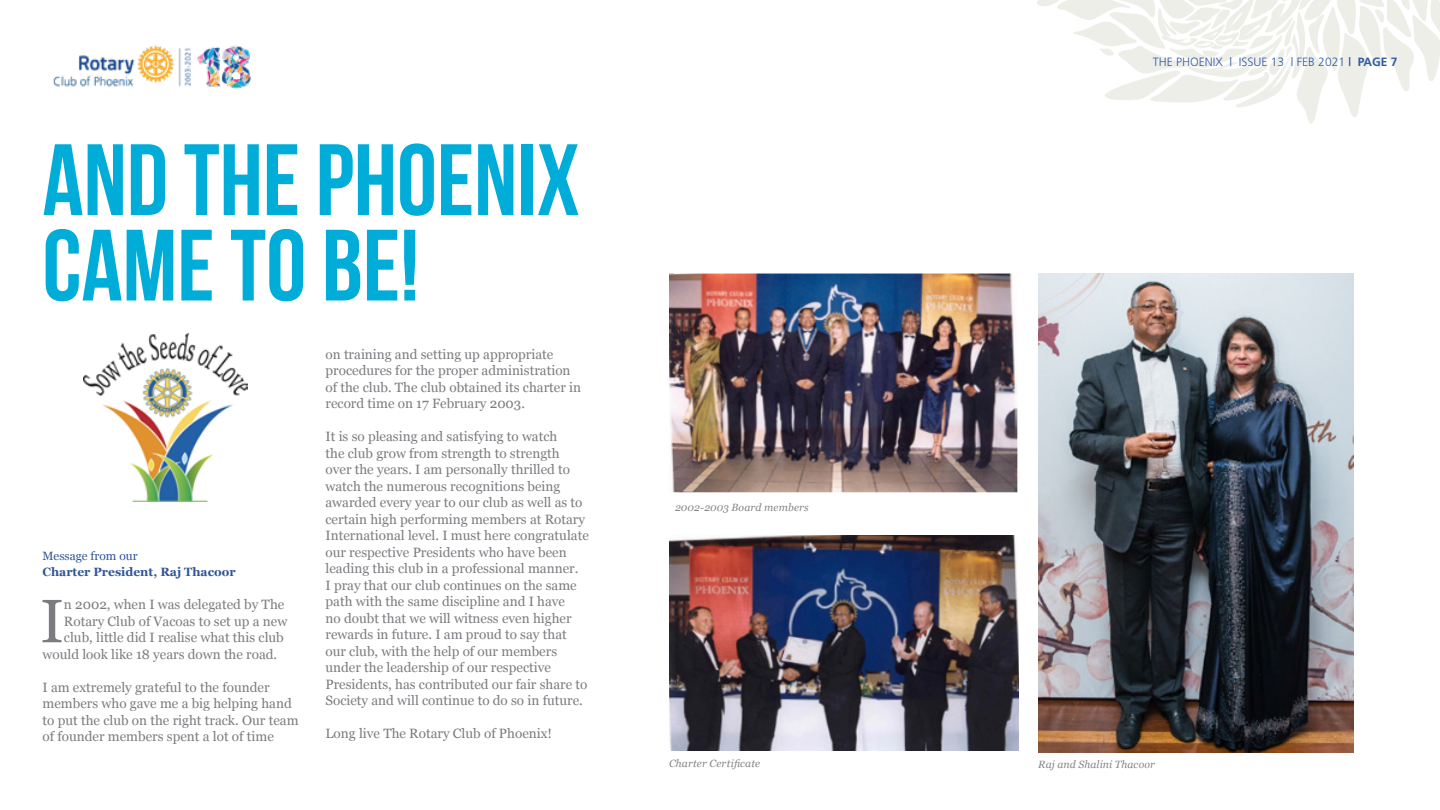
<style>
.page{position:relative;width:1440px;height:810px;background:#fff}
.page>*{position:absolute;margin:0;border:0;box-sizing:border-box;transform-origin:0 0}
.t1{font:101.1px "Bebas Neue";color:#00add9}
.t2{font:61.2px "Georgia";color:#7b7c80}
.t3{font:13.5px/16.5px "Georgia";color:#7b7c80}
.t4{font:300 12px "Frutiger";color:#2f5ba0}
.t5{font:700 12px "Georgia";color:#2f5496}
.t6{font:12px "Georgia";color:#2f5496}
.t7{font:italic 10.5px "Georgia";letter-spacing:.01em;color:#404042}
.s1{font-weight:700}
</style>
<div class="page">
<svg style="left:1037px;top:0;width:403px;height:124px"></svg>
<img style="left:53px;top:45px;width:198px;height:44px">
<img style="left:84px;top:334px;width:163px;height:168px">
<img style="left:669px;top:274px;width:348px;height:218px">
<img style="left:669px;top:535px;width:349px;height:216px">
<img style="left:1038px;top:274px;width:315px;height:478px">
<p class="t1" style="left:43px;top:125px;width:539px">AND THE PHOENIX</p>
<p class="t1" style="left:43px;top:210px;width:378px">CAME TO BE!</p>
<p class="t6" style="left:43px;top:547px;width:97px">Message from our</p>
<p class="t5" style="left:43px;top:565px;width:195px">Charter President, Raj Thacoor</p>
<p class="t2" style="left:40px;top:576px;width:25px">I</p>
<p class="t3" style="left:64px;top:596px;width:222px">n 2002, when I was delegated by The</p>
<p class="t3" style="left:64px;top:612px;width:225px">Rotary Club of Vacoas to set up a new</p>
<p class="t3" style="left:64px;top:629px;width:221px">club, little did I realise what this club</p>
<p class="t3" style="left:43px;top:645px;width:236px">would look like 18 years down the road.</p>
<p class="t3" style="left:43px;top:678px;width:258px">I am extremely grateful to the founder members who gave me a big helping hand to put the club on the right track. Our team of founder members spent a lot of time</p>
<p class="t3" style="left:326px;top:345px;width:257px">on training and setting up appropriate procedures for the proper administration of the club. The club obtained its charter in record time on 17 February 2003.</p>
<p class="t3" style="left:326px;top:428px;width:265px">It is so pleasing and satisfying to watch<br>the club grow from strength to strength over the years. I am personally thrilled to watch the numerous recognitions being awarded every year to our club as well as to certain high performing members at Rotary International level. I must here congratulate our respective Presidents who have been leading this club in a professional manner.<br>I pray that our club continues on the same path with the same discipline and I have<br>no doubt that we will witness even higher rewards in future. I am proud to say that our club, with the help of our members under the leadership of our respective Presidents, has contributed our fair share to Society and will continue to do so in future.</p>
<p class="t3" style="left:326px;top:725px;width:228px">Long live The Rotary Club of Phoenix!</p>
<p class="t7" style="left:675px;top:499px;width:135px">2002-2003 Board members</p>
<p class="t4" style="left:1153px;top:55px;width:246px">THE PHOENIX | ISSUE 13 | FEB 2021 <span class="s1">| PAGE 7</span></p>
<p class="t7" style="left:669px;top:756px;width:93px">Charter Certificate</p>
<p class="t7" style="left:1038px;top:757px;width:118px">Raj and Shalini Thacoor</p>
</div>
